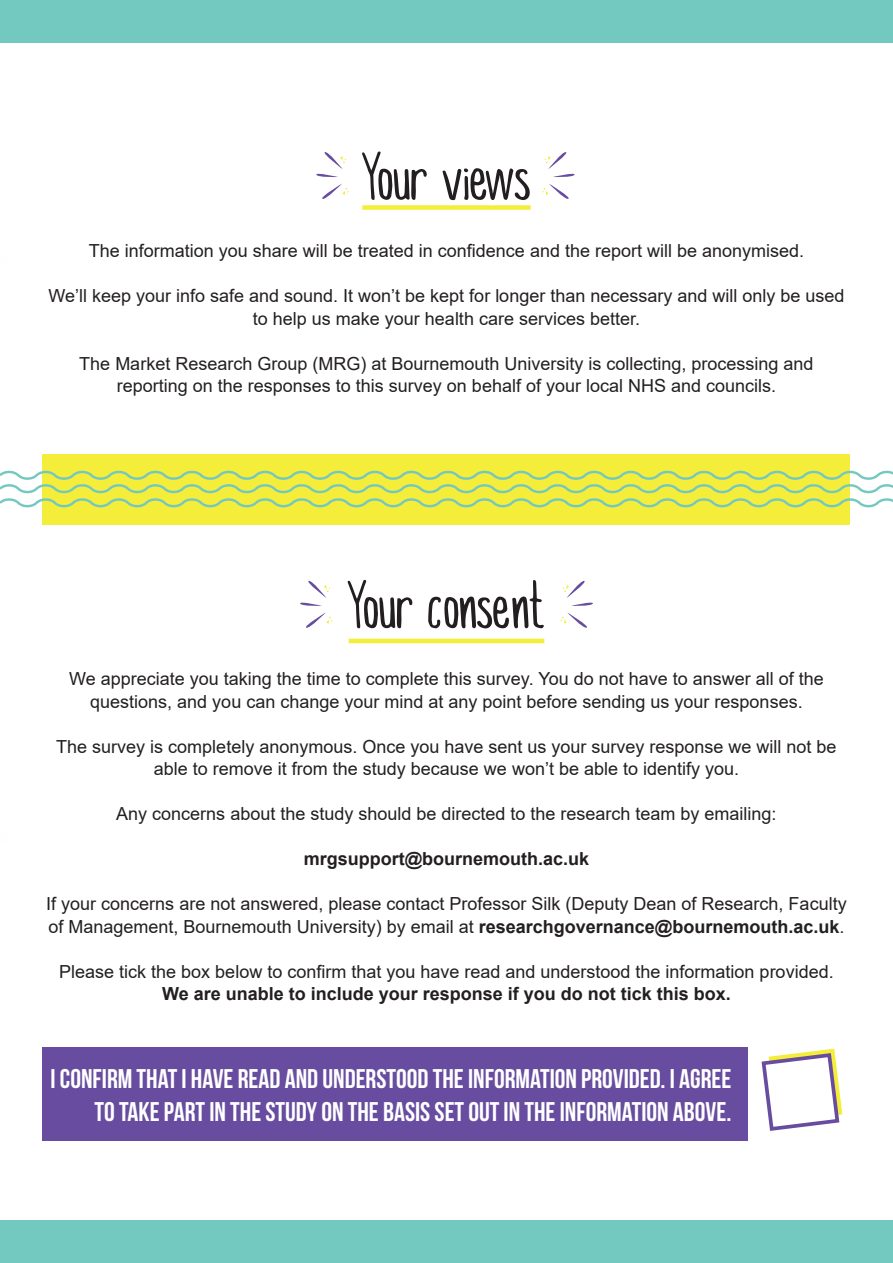
<style>
.page{position:relative;width:893px;height:1263px;background:#fff}
.page>*{position:absolute;margin:0;border:0;box-sizing:border-box;transform-origin:0 0}
.t1{font:66px "Malam";color:#231f20}
.t2{font:27px/33px "Bebas Neue";color:#fff;text-align:right}
.Body{font:18px/22.5px "Arial";color:#231f20;text-align:center}
.Body-2{font:700 18px "Arial";color:#231f20}
.s1{font-weight:700}
</style>
<div class="page">
<svg style="left:316px;top:152px;width:33px;height:47px"></svg>
<svg style="left:300px;top:581px;width:32px;height:47px"></svg>
<svg style="left:761px;top:1049px;width:81px;height:82px"></svg>
<div style="left:43px;top:1047px;width:705px;height:94px;background:#674c9f"></div>
<svg style="left:542px;top:152px;width:33px;height:47px"></svg>
<svg style="left:560px;top:580px;width:33px;height:48px"></svg>
<div style="left:362px;top:205px;width:169px;height:5px;background:#f4ed3a"></div>
<hr style="left:349px;top:639px;width:195px;height:4px;background:#f4ed3a">
<div style="left:43px;top:454px;width:807px;height:70px;background:#f4ed3a"></div>
<svg style="left:0;top:467px;width:893px;height:44px"></svg>
<div style="left:0;top:0;width:893px;height:43px;background:#73c9c0"></div>
<div style="left:0;top:1220px;width:893px;height:43px;background:#73c9c0"></div>
<p class="t1" style="left:362px;top:151px;width:170px">Your views</p>
<p class="Body" style="left:89px;top:239px;width:717px">The information you share will be treated in confidence and the report will be anonymised.</p>
<p class="Body" style="left:48px;top:284px;width:798px">We’ll keep your info safe and sound. It won’t be kept for longer than necessary and will only be used to help us make your health care services better.</p>
<p class="Body" style="left:79px;top:352px;width:736px">The Market Research Group (MRG) at Bournemouth University is collecting, processing and reporting on the responses to this survey on behalf of your local NHS and councils.</p>
<p class="t1" style="left:348px;top:579px;width:199px">Your consent</p>
<p class="Body" style="left:69px;top:668px;width:756px">We appreciate you taking the time to complete this survey. You do not have to answer all of the questions, and you can change your mind at any point before sending us your responses.</p>
<p class="Body" style="left:56px;top:735px;width:782px">The survey is completely anonymous. Once you have sent us your survey response we will not be able to remove it from the study because we won’t be able to identify you.</p>
<p class="Body" style="left:116px;top:803px;width:662px">Any concerns about the study should be directed to the research team by emailing:</p>
<p class="Body-2" style="left:304px;top:846px;width:287px">mrgsupport@bournemouth.ac.uk</p>
<p class="Body" style="left:46px;top:893px;width:802px;text-align:left">If your concerns are not answered, please contact Professor Silk (Deputy Dean of Research, Faculty of Management, Bournemouth University) by email at <span class="s1">researchgovernance@bournemouth.ac.uk</span>.</p>
<p class="Body" style="left:59px;top:960px;width:776px">Please tick the box below to confirm that you have read and understood the information provided.<br><span class="s1">We are unable to include your response if you do not tick this box.</span></p>
<p class="t2" style="left:51px;top:1061px;width:682px">I CONFIRM THAT I HAVE READ AND UNDERSTOOD THE INFORMATION PROVIDED. I AGREE<br>TO TAKE PART IN THE STUDY ON THE BASIS SET OUT IN THE INFORMATION ABOVE.</p>
</div>
